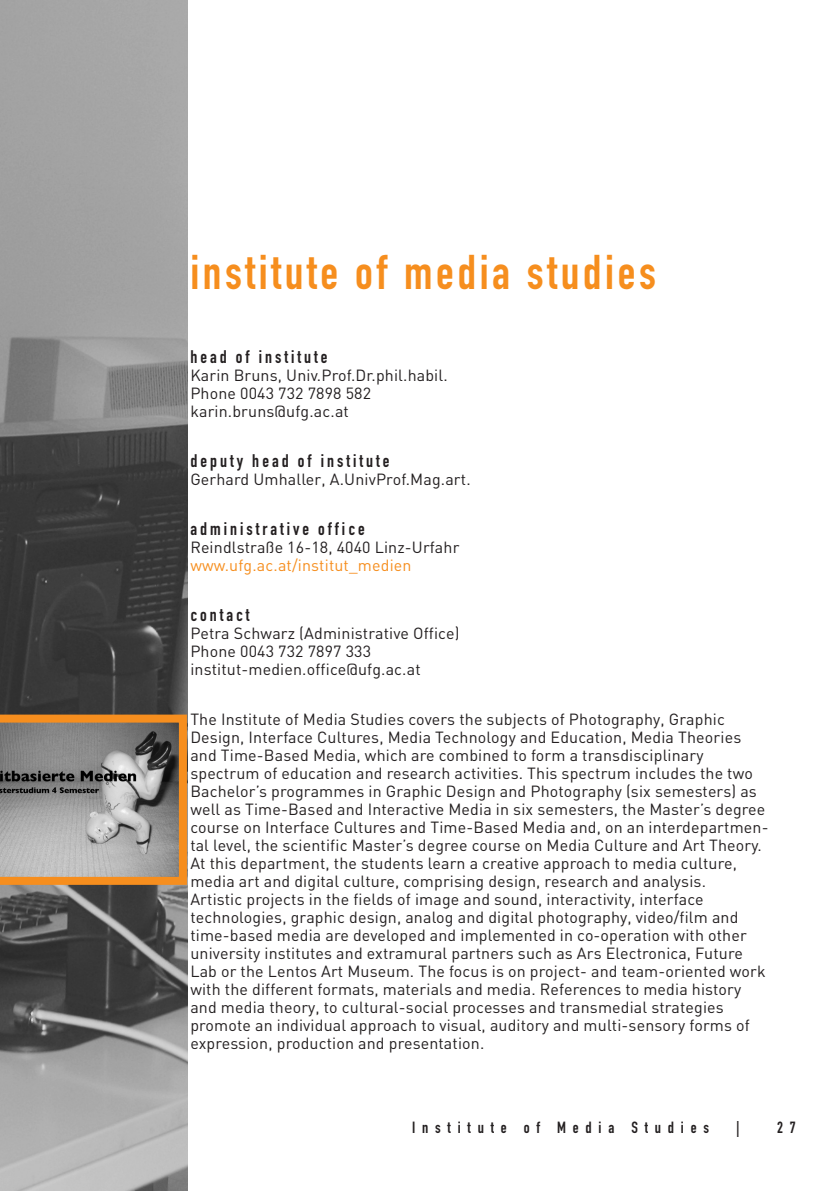
<style>
.page{position:relative;width:840px;height:1191px;background:#fff}
.page>*{position:absolute;margin:0;border:0;box-sizing:border-box;transform-origin:0 0}
.t1{font:48px "DIN Engschrift Alternate";letter-spacing:.075em;color:#f68e1e}
.t2{font:18px "DIN Engschrift Alternate";letter-spacing:.165em;color:#231f20}
.t3{font:16px/18px "DIN";letter-spacing:.01em;color:#231f20}
.t4{font:16px "DIN";letter-spacing:.01em;color:#f68e1e}
.t5{font:16px "DIN Engschrift Alternate";letter-spacing:.425em;color:#231f20}
</style>
<div class="page">
<img style="left:0;top:0;width:187px;height:1191px">
<svg style="left:0;top:714px;width:187px;height:171px;background:#9f9182"></svg>
<h1 class="t1" style="left:190px;top:255px;width:467px">institute of media studies</h1>
<p class="t2" style="left:190px;top:350px;width:139px">head of institute</p>
<p class="t3" style="left:190px;top:366px;width:259px">Karin Bruns, Univ.Prof.Dr.phil.habil.<br>Phone 0043 732 7898 582 karin.bruns@ufg.ac.at</p>
<p class="t2" style="left:190px;top:454px;width:201px">deputy head of institute</p>
<p class="t3" style="left:190px;top:470px;width:282px">Gerhard Umhaller, A.UnivProf.Mag.art.</p>
<p class="t2" style="left:190px;top:522px;width:176px">administrative office</p>
<p class="t3" style="left:190px;top:538px;width:270px">Reindlstraße 16-18, 4040 Linz-Urfahr</p>
<p class="t4" style="left:190px;top:556px;width:222px">www.ufg.ac.at/institut_medien</p>
<p class="t2" style="left:190px;top:608px;width:61px">contact</p>
<p class="t3" style="left:190px;top:624px;width:270px">Petra Schwarz (Administrative Office)<br>Phone 0043 732 7897 333 institut-medien.office@ufg.ac.at</p>
<p class="t3" style="left:190px;top:710px;width:579px">The Institute of Media Studies covers the subjects of Photography, Graphic Design, Interface Cultures, Media Technology and Education, Media Theories and Time-Based Media, which are combined to form a transdisciplinary spectrum of education and research activities. This spectrum includes the two Bachelor’s programmes in Graphic Design and Photography (six semesters) as well as Time-Based and Interactive Media in six semesters, the Master’s degree course on Interface Cultures and Time-Based Media and, on an interdepartmen&shy;tal level, the scientific Master’s degree course on Media Culture and Art Theory.<br>At this department, the students learn a creative approach to media culture, media art and digital culture, comprising design, research and analysis.<br>Artistic projects in the fields of image and sound, interactivity, interface technologies, graphic design, analog and digital photography, video/film and time-based media are developed and implemented in co-operation with other university institutes and extramural partners such as Ars Electronica, Future Lab or the Lentos Art Museum. The focus is on project- and team-oriented work with the different formats, materials and media. References to media history and media theory, to cultural-social processes and transmedial strategies promote an individual approach to visual, auditory and multi-sensory forms of expression, production and presentation.</p>
<p class="t5" style="left:412px;top:1121px;width:298px">Institute of Media Studies</p>
<p class="t5" style="left:735px;top:1121px;width:5px">|</p>
<p class="t5" style="left:776px;top:1121px;width:20px">2 7</p>
</div>
